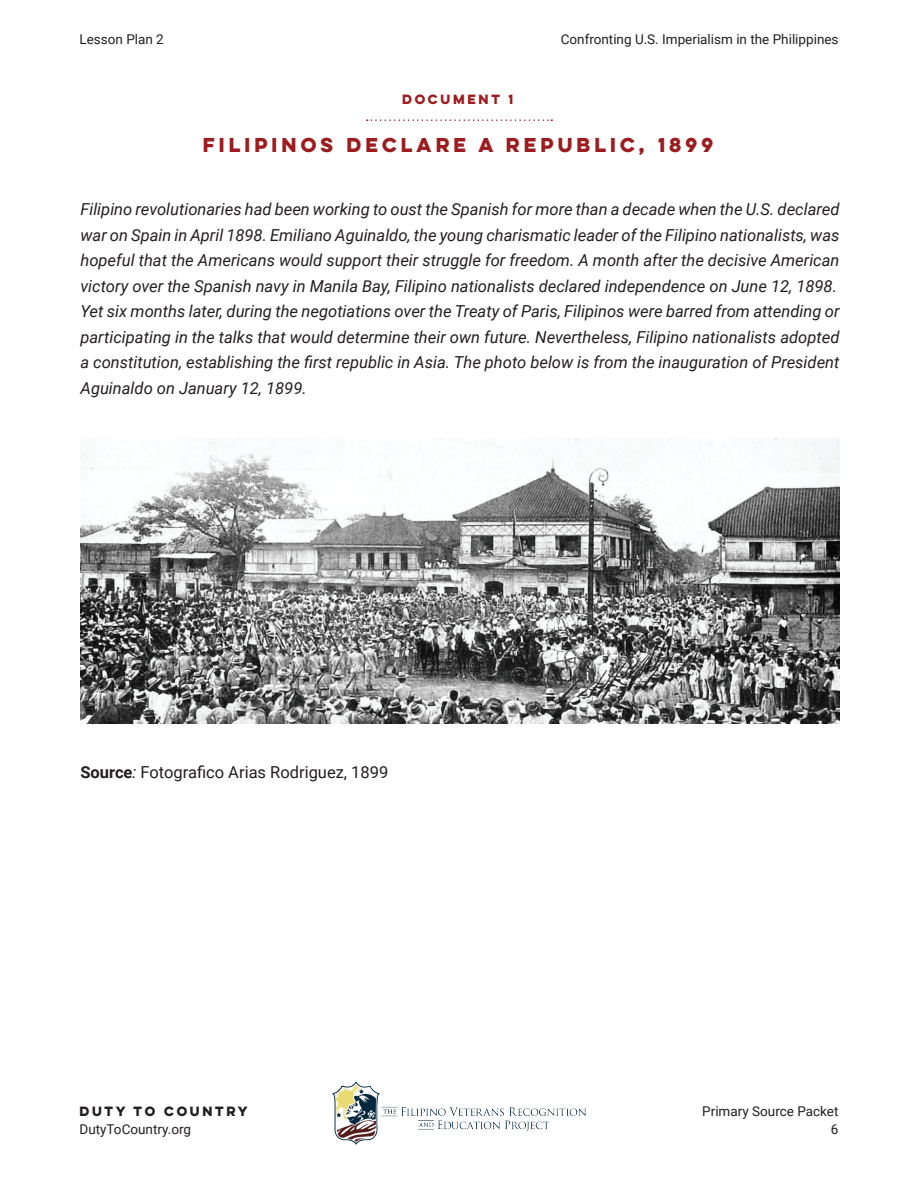
<style>
.page{position:relative;width:918px;height:1188px;background:#fff}
.page>*{position:absolute;margin:0;border:0;box-sizing:border-box;transform-origin:0 0}
.t1{font:700 18px "Lulo Clean W01 One";color:#9c1c20}
.t2{font:italic 16.5px/25.5px "Roboto";color:#231f20}
.t3{font:16.5px "Roboto";color:#231f20}
.t4{font:13.5px/18px "Roboto";color:#231f20;text-align:right}
.t5{font:700 12px "Lulo Clean W01 One";color:#231f20}
.t6{font:700 12px "Lulo Clean W01 One";color:#9c1c20}
.s1{font-weight:700}
.s2{font-style:italic}
</style>
<div class="page">
<img style="left:333px;top:1082px;width:252px;height:62px">
<img style="left:80px;top:439px;width:759px;height:285px">
<svg style="left:367px;top:119px;width:185px;height:2px"></svg>
<p class="t4" style="left:80px;top:30px;width:86px">Lesson Plan 2</p>
<p class="t4" style="left:561px;top:30px;width:279px">Confronting U.S. Imperialism in the Philippines</p>
<p class="t6" style="left:402px;top:91px;width:115px">DOCUMENT 1</p>
<p class="t1" style="left:203px;top:132px;width:516px">FILIPINOS DECLARE A REPUBLIC, 1899</p>
<p class="t2" style="left:80px;top:196px;width:761px">Filipino revolutionaries had been working to oust the Spanish for more than a decade when the U.S. declared war on Spain in April 1898. Emiliano Aguinaldo, the young charismatic leader of the Filipino nationalists, was hopeful that the Americans would support their struggle for freedom. A month after the decisive American victory over the Spanish navy in Manila Bay, Filipino nationalists declared independence on June 12, 1898.<br>Yet six months later, during the negotiations over the Treaty of Paris, Filipinos were barred from attending or participating in the talks that would determine their own future. Nevertheless, Filipino nationalists adopted a constitution, establishing the first republic in Asia. The photo below is from the inauguration of President Aguinaldo on January 12, 1899.</p>
<p class="t3" style="left:80px;top:761px;width:309px"><span class="s1">Source</span><span class="s2">:</span> Fotografico Arias Rodriguez, 1899</p>
<p class="t5" style="left:80px;top:1103px;width:172px">DUTY TO COUNTRY</p>
<p class="t4" style="left:80px;top:1120px;width:113px">DutyToCountry.org</p>
<p class="t4" style="left:702px;top:1102px;width:138px">Primary Source Packet<br>6</p>
</div>
